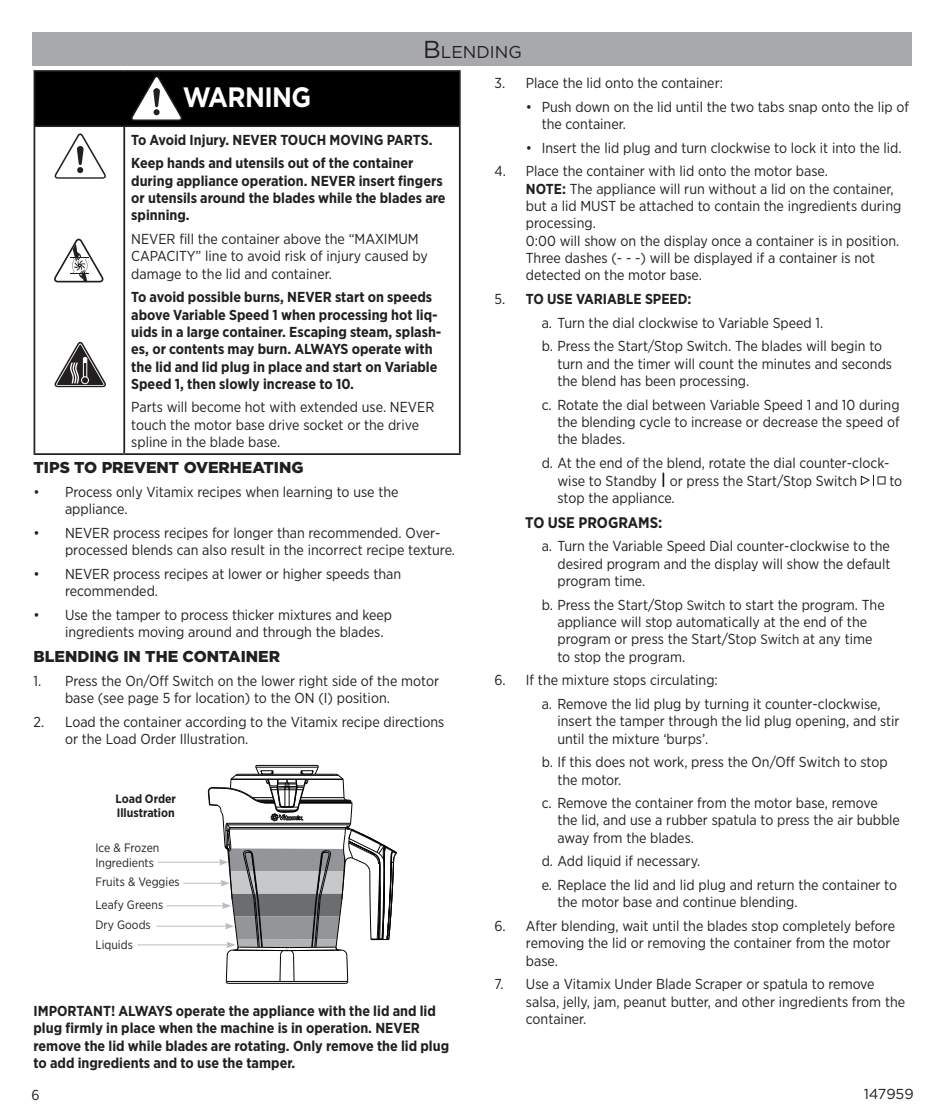
<style>
.page{position:relative;width:945px;height:1119px;background:#fff}
.page>*{position:absolute;margin:0;border:0;box-sizing:border-box;transform-origin:0 0}
.Warning_Table_Header{font:700 28px "Gotham";letter-spacing:-.025em;color:#fff;scale:.9 1}
.t1{font:17.15px "Gotham";color:#231f20}
.Heading{font:900 15.75px "Gotham";color:#231f20}
.t2{font:700 15.4px "Gotham Narrow";color:#231f20}
.Text{font:14.35px/17.3px "Gotham Narrow";color:#231f20}
.Text-2{font:700 14.35px/17.3px "Gotham Narrow";color:#231f20}
.List_-_Numbered{font:14.35px "Gotham Narrow";color:#231f20}
.t3{font:14.35px "Gotham";letter-spacing:-.005em;color:#231f20}
.Text-3{font:12.08px/14.5px "Gotham Narrow";color:#231f20}
.Text-4{font:700 12.08px/14.5px "Gotham Narrow";color:#231f20}
.s1{font-size:24.5px}
.s2{font-weight:700}
.s3{font-weight:400}
.s4{font-size:13.65px}
</style>
<div class="page">
<div style="left:33px;top:32px;width:879px;height:33px;background:#a8a9ad"></div>
<svg style="left:663px;top:473px;width:1px;height:13px"></svg>
<svg style="left:861px;top:475px;width:25px;height:11px"></svg>
<hr style="left:137px;top:945px;width:92px;height:1px;background:#bcbdc0">
<hr style="left:156px;top:926px;width:71px;height:1px;background:#bcbdc0">
<hr style="left:166px;top:905px;width:58px;height:1px;background:#bcbdc0">
<hr style="left:158px;top:862px;width:63px;height:1px;background:#bcbdc0">
<hr style="left:183px;top:883px;width:40px;height:1px;background:#bcbdc0">
<svg style="left:208px;top:765px;width:189px;height:219px"></svg>
<div style="left:34px;top:71px;width:426px;height:55px;background:#000"></div>
<hr style="left:34px;top:70px;width:90px;height:2px;background:#231f20">
<hr style="left:34px;top:72px;width:1px;height:53px;background:#231f20">
<hr style="left:124px;top:70px;width:337px;height:2px;background:#231f20">
<hr style="left:459px;top:72px;width:2px;height:53px;background:#231f20">
<hr style="left:34px;top:125px;width:90px;height:2px;background:#231f20">
<hr style="left:34px;top:127px;width:1px;height:326px;background:#231f20">
<hr style="left:124px;top:125px;width:337px;height:2px;background:#231f20">
<hr style="left:123px;top:127px;width:2px;height:326px;background:#231f20">
<hr style="left:459px;top:127px;width:2px;height:326px;background:#231f20">
<hr style="left:34px;top:453px;width:90px;height:2px;background:#231f20">
<hr style="left:124px;top:453px;width:337px;height:2px;background:#231f20">
<svg style="left:131px;top:75px;width:51px;height:46px"></svg>
<svg style="left:54px;top:341px;width:52px;height:46px"></svg>
<div style="left:82px;top:377px;width:6px;height:7px;background:#231f20;border-radius:50%"></div>
<div style="left:81px;top:376px;width:8px;height:8px;border:1px solid #fff;border-radius:50%"></div>
<svg style="left:54px;top:133px;width:52px;height:46px"></svg>
<svg style="left:54px;top:238px;width:50px;height:45px"></svg>
<p class="t1" style="left:423px;top:41px;width:100px"><span class="s1">B</span>LENDING</p>
<p class="Warning_Table_Header" style="left:183px;top:79px;width:144px">WARNING</p>
<p class="Text-2" style="left:131px;top:131px;width:303px">To Avoid Injury. NEVER TOUCH MOVING PARTS.</p>
<p class="Text-2" style="left:131px;top:154px;width:316px">Keep hands and utensils out of the container during appliance operation. NEVER insert fingers or utensils around the blades while the blades are spinning.</p>
<p class="Text" style="left:131px;top:230px;width:298px">NEVER fill the container above the “MAXIMUM<br>CAPACITY” line to avoid risk of injury caused by damage to the lid and container.</p>
<p class="Text-2" style="left:131px;top:288px;width:312px">To avoid possible burns, NEVER start on speeds above Variable Speed 1 when processing hot liq&shy;uids in a large container. Escaping steam, splash&shy;es, or contents may burn. ALWAYS operate with the lid and lid plug in place and start on Variable Speed 1, then slowly increase to 10.</p>
<p class="Text" style="left:131px;top:398px;width:305px">Parts will become hot with extended use. NEVER touch the motor base drive socket or the drive spline in the blade base.</p>
<p class="Heading" style="left:34px;top:457px;width:272px">TIPS TO PREVENT OVERHEATING</p>
<p class="Text" style="left:65px;top:483px;width:335px;text-indent:-32px">• Process only Vitamix recipes when learning to use the appliance.</p>
<p class="Text" style="left:65px;top:524px;width:392px;text-indent:-32px">• NEVER process recipes for longer than recommended. Over&shy;processed blends can also result in the incorrect recipe texture.</p>
<p class="Text" style="left:65px;top:565px;width:338px;text-indent:-32px">• NEVER process recipes at lower or higher speeds than recommended.</p>
<p class="Text" style="left:65px;top:606px;width:329px;text-indent:-32px">• Use the tamper to process thicker mixtures and keep ingredients moving around and through the blades.</p>
<p class="Heading" style="left:34px;top:646px;width:248px">BLENDING IN THE CONTAINER</p>
<p class="Text" style="left:65px;top:672px;width:376px;text-indent:-32px">1. Press the On/Off Switch on the lower right side of the motor base (see page 5 for location) to the ON (I) position.</p>
<p class="Text" style="left:65px;top:713px;width:381px;text-indent:-32px">2. Load the container according to the Vitamix recipe directions or the Load Order Illustration.</p>
<p class="Text-4" style="left:116px;top:791px;width:62px">Load Order<br>Illustration</p>
<p class="Text-3" style="left:95px;top:840px;width:66px">Ice &amp; Frozen<br>Ingredients</p>
<p class="Text-3" style="left:95px;top:874px;width:86px">Fruits &amp; Veggies</p>
<p class="Text-3" style="left:95px;top:897px;width:69px">Leafy Greens</p>
<p class="Text-3" style="left:95px;top:918px;width:57px">Dry Goods</p>
<p class="Text-3" style="left:95px;top:937px;width:39px">Liquids</p>
<p class="Text-2" style="left:34px;top:1002px;width:417px">IMPORTANT! ALWAYS operate the appliance with the lid and lid plug firmly in place when the machine is in operation. NEVER remove the lid while blades are rotating. Only remove the lid plug to add ingredients and to use the tamper.</p>
<p class="Text" style="left:494px;top:74px;width:230px">3. Place the lid onto the container:</p>
<p class="Text" style="left:542px;top:98px;width:369px;text-indent:-16px">• Push down on the lid until the two tabs snap onto the lip of the container.</p>
<p class="Text" style="left:526px;top:139px;width:377px">• Insert the lid plug and turn clockwise to lock it into the lid.</p>
<p class="Text" style="left:526px;top:162px;width:377px;text-indent:-32px">4. Place the container with lid onto the motor base.<br><span class="s2">NOTE:</span> The appliance will run without a lid on the container, but a lid MUST be attached to contain the ingredients during processing.<br>0:00 will show on the display once a container is in position.<br>Three dashes (- - -) will be displayed if a container is not detected on the motor base.</p>
<p class="Text-2" style="left:494px;top:290px;width:199px"><span class="s3">5.</span> TO USE VARIABLE SPEED:</p>
<p class="Text" style="left:542px;top:314px;width:283px">a. Turn the dial clockwise to Variable Speed 1.</p>
<p class="Text" style="left:557px;top:337px;width:336px;text-indent:-16px">b. Press the Start/Stop Switch. The blades will begin to turn and the timer will count the minutes and seconds the blend has been processing.</p>
<p class="Text" style="left:557px;top:396px;width:344px;text-align:justify;text-indent:-16px">c. Rotate the dial between Variable Speed 1 and 10 during the blending cycle to increase or decrease the speed of the blades.</p>
<p class="Text" style="left:557px;top:453px;width:334px;line-height:18px;text-indent:-16px">d. At the end of the blend, rotate the dial counter-clock&shy;wise to Standby or press the Start/Stop Switch</p>
<p class="Text" style="left:889px;top:472px;width:14px">to</p>
<p class="Text" style="left:557px;top:489px;width:119px">stop the appliance.</p>
<p class="t2" style="left:525px;top:512px;width:139px">TO USE PROGRAMS:</p>
<p class="Text" style="left:557px;top:537px;width:334px;text-align:justify;text-indent:-16px">a. Turn the Variable Speed Dial counter-clockwise to the desired program and the display will show the default program time.</p>
<p class="Text" style="left:557px;top:596px;width:329px;text-indent:-16px">b. Press the Start/Stop <span class="s4">Switch</span> to start the program. The appliance will stop automatically at the end of the program or press the Start/Stop <span class="s4">Switch</span> at any time to stop the program.</p>
<p class="List_-_Numbered" style="left:494px;top:671px;width:225px">6. If the mixture stops circulating:</p>
<p class="Text" style="left:557px;top:695px;width:344px;text-indent:-16px">a. Remove the lid plug by turning it counter-clockwise, insert the tamper through the lid plug opening, and stir until the mixture ‘burps’.</p>
<p class="Text" style="left:557px;top:753px;width:332px;text-indent:-16px">b. If this does not work, press the On/Off Switch to stop the motor.</p>
<p class="Text" style="left:557px;top:794px;width:344px;text-indent:-16px">c. Remove the container from the motor base, remove the lid, and use a rubber spatula to press the air bubble away from the blades.</p>
<p class="Text" style="left:542px;top:852px;width:160px">d. Add liquid if necessary.</p>
<p class="Text" style="left:557px;top:876px;width:341px;text-indent:-16px">e. Replace the lid and lid plug and return the container to the motor base and continue blending.</p>
<p class="Text" style="left:526px;top:917px;width:371px;text-indent:-32px">6. After blending, wait until the blades stop completely before removing the lid or removing the container from the motor base.</p>
<p class="Text" style="left:526px;top:975px;width:381px;text-indent:-32px">7. Use a Vitamix Under Blade Scraper or spatula to remove salsa, jelly, jam, peanut butter, and other ingredients from the container.</p>
<p class="Text" style="left:32px;top:1086px;width:10px">6</p>
<p class="t3" style="left:864px;top:1084px;width:52px">147959</p>
</div>
